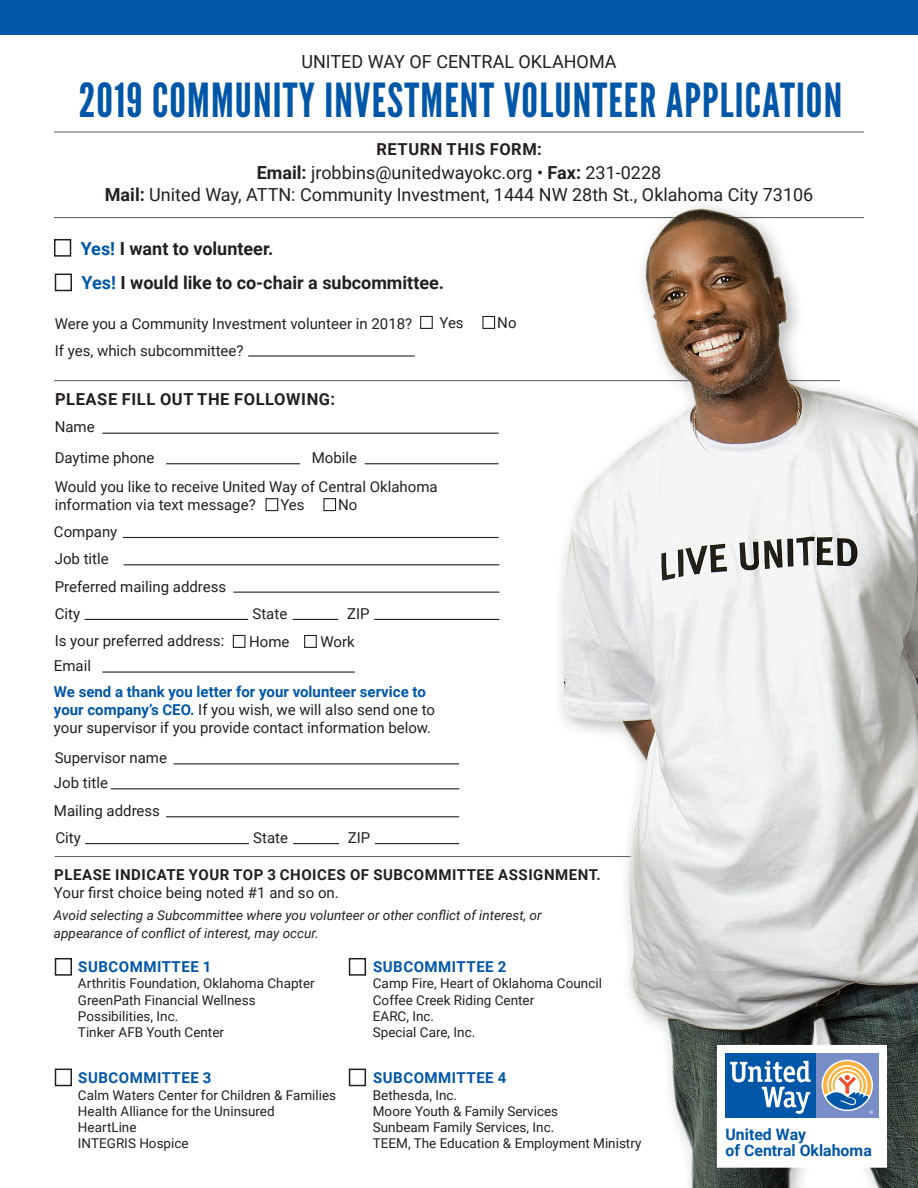
<style>
.page{position:relative;width:918px;height:1188px;background:#fff}
.page>*{position:absolute;margin:0;border:0;box-sizing:border-box;transform-origin:0 0}
.t1{font:46.8px "League Gothic";letter-spacing:.025em;color:#0056a7}
.t2{font:18px "Roboto";color:#231f20}
.t3{font:700 18px "Roboto";color:#231f20}
.t4{font:700 16.5px "Roboto";letter-spacing:.035em;color:#231f20}
.t5{font:700 15.9px/15.9px "Roboto";color:#0056a7}
.t6{font:15px/18px "Roboto";color:#231f20}
.t7{font:700 15px "Roboto";letter-spacing:.035em;color:#231f20}
.t8{font:700 15px "Roboto";letter-spacing:.035em;color:#0056a7}
.t9{font:13.5px "Roboto";color:#231f20}
.t10{font:italic 13.5px/18px "Roboto";color:#231f20}
.s1{font-weight:700}
.s2{color:#0056a7}
.s3{font-weight:700;color:#0056a7}
</style>
<div class="page">
<hr style="left:54px;top:217px;width:810px;height:1px;background:#58595b">
<hr style="left:54px;top:380px;width:786px;height:1px;background:#58595b">
<hr style="left:55px;top:856px;width:785px;height:1px;background:#58595b">
<div style="left:554px;top:191px;width:364px;height:997px;background:#fff"></div>
<img style="left:564px;top:206px;width:354px;height:982px">
<hr style="left:54px;top:132px;width:810px;height:1px;background:#58595b">
<svg style="left:717px;top:1045px;width:170px;height:123px"></svg>
<div style="left:54px;top:239px;width:17px;height:18px;border:2px solid #231f20"></div>
<div style="left:55px;top:274px;width:17px;height:17px;border:2px solid #231f20"></div>
<div style="left:420px;top:316px;width:13px;height:13px;border:1px solid #231f20"></div>
<div style="left:482px;top:316px;width:13px;height:13px;border:1px solid #231f20"></div>
<hr style="left:248px;top:355px;width:167px;height:2px;background:#231f20">
<hr style="left:102px;top:433px;width:397px;height:1px;background:#231f20">
<hr style="left:166px;top:463px;width:134px;height:1px;background:#231f20">
<hr style="left:365px;top:463px;width:134px;height:1px;background:#231f20">
<div style="left:266px;top:498px;width:12px;height:13px;border:1px solid #231f20"></div>
<div style="left:323px;top:498px;width:13px;height:13px;border:1px solid #231f20"></div>
<hr style="left:123px;top:537px;width:376px;height:1px;background:#231f20">
<hr style="left:124px;top:564px;width:375px;height:1px;background:#231f20">
<hr style="left:233px;top:592px;width:266px;height:1px;background:#231f20">
<hr style="left:85px;top:619px;width:163px;height:1px;background:#231f20">
<hr style="left:293px;top:619px;width:45px;height:1px;background:#231f20">
<hr style="left:374px;top:619px;width:125px;height:1px;background:#231f20">
<div style="left:233px;top:635px;width:12px;height:13px;border:1px solid #231f20"></div>
<div style="left:304px;top:635px;width:13px;height:13px;border:1px solid #231f20"></div>
<hr style="left:174px;top:763px;width:285px;height:1px;background:#231f20">
<hr style="left:111px;top:788px;width:348px;height:1px;background:#231f20">
<hr style="left:166px;top:816px;width:293px;height:1px;background:#231f20">
<hr style="left:85px;top:843px;width:164px;height:1px;background:#231f20">
<hr style="left:293px;top:843px;width:46px;height:1px;background:#231f20">
<hr style="left:375px;top:843px;width:84px;height:1px;background:#231f20">
<div style="left:55px;top:958px;width:17px;height:18px;border:2px solid #231f20"></div>
<div style="left:349px;top:958px;width:17px;height:18px;border:2px solid #231f20"></div>
<div style="left:55px;top:1069px;width:17px;height:17px;border:2px solid #231f20"></div>
<div style="left:349px;top:1069px;width:17px;height:17px;border:2px solid #231f20"></div>
<div style="left:0;top:0;width:918px;height:34px;background:#0056a7"></div>
<hr style="left:102px;top:671px;width:253px;height:2px;background:#231f20">
<p class="t2" style="left:301px;top:48px;width:317px">UNITED WAY OF CENTRAL OKLAHOMA</p>
<p class="t1" style="left:79px;top:72px;width:765px">2019 COMMUNITY INVESTMENT VOLUNTEER APPLICATION</p>
<p class="t4" style="left:376px;top:137px;width:167px">RETURN THIS FORM:</p>
<p class="t2" style="left:257px;top:160px;width:406px"><span class="s1">Email:</span> jrobbins@unitedwayokc.org • <span class="s1">Fax:</span> 231-0228</p>
<p class="t2" style="left:105px;top:182px;width:710px"><span class="s1">Mail:</span> United Way, ATTN: Community Investment, 1444 NW 28th St., Oklahoma City 73106</p>
<p class="t3" style="left:81px;top:236px;width:194px"><span class="s2">Yes!</span> I want to volunteer.</p>
<p class="t3" style="left:82px;top:270px;width:364px"><span class="s2">Yes!</span> I would like to co-chair a subcommittee.</p>
<p class="t6" style="left:55px;top:314px;width:359px">Were you a Community Investment volunteer in 2018?</p>
<p class="t6" style="left:440px;top:313px;width:26px">Yes</p>
<p class="t6" style="left:497px;top:313px;width:21px">No</p>
<p class="t6" style="left:55px;top:341px;width:190px">If yes, which subcommittee?</p>
<p class="t4" style="left:55px;top:387px;width:282px">PLEASE FILL OUT THE FOLLOWING:</p>
<p class="t6" style="left:55px;top:417px;width:41px">Name</p>
<p class="t6" style="left:55px;top:448px;width:101px">Daytime phone</p>
<p class="t6" style="left:312px;top:448px;width:47px">Mobile</p>
<p class="t6" style="left:55px;top:477px;width:384px">Would you like to receive United Way of Central Oklahoma information via text message?</p>
<p class="t6" style="left:280px;top:495px;width:26px">Yes</p>
<p class="t6" style="left:338px;top:495px;width:21px">No</p>
<p class="t6" style="left:54px;top:522px;width:65px">Company</p>
<p class="t6" style="left:55px;top:549px;width:56px">Job title</p>
<p class="t6" style="left:55px;top:577px;width:173px">Preferred mailing address</p>
<p class="t6" style="left:55px;top:604px;width:27px">City</p>
<p class="t6" style="left:253px;top:604px;width:36px">State</p>
<p class="t6" style="left:347px;top:604px;width:24px">ZIP</p>
<p class="t6" style="left:55px;top:631px;width:171px">Is your preferred address:</p>
<p class="t6" style="left:249px;top:632px;width:42px">Home</p>
<p class="t6" style="left:321px;top:632px;width:36px">Work</p>
<p class="t6" style="left:54px;top:682px;width:382px"><span class="s3">We send a thank you letter for your volunteer service to your company’s CEO.</span> If you wish, we will also send one to your supervisor if you provide contact information below.</p>
<p class="t6" style="left:55px;top:748px;width:114px">Supervisor name</p>
<p class="t6" style="left:54px;top:773px;width:56px">Job title</p>
<p class="t6" style="left:54px;top:801px;width:108px">Mailing address</p>
<p class="t6" style="left:55px;top:828px;width:27px">City</p>
<p class="t6" style="left:253px;top:828px;width:36px">State</p>
<p class="t6" style="left:348px;top:828px;width:24px">ZIP</p>
<p class="t7" style="left:54px;top:864px;width:548px">PLEASE INDICATE YOUR TOP 3 CHOICES OF SUBCOMMITTEE ASSIGNMENT.</p>
<p class="t6" style="left:54px;top:883px;width:286px">Your first choice being noted #1 and so on.</p>
<p class="t10" style="left:54px;top:906px;width:489px">Avoid selecting a Subcommittee where you volunteer or other conflict of interest, or appearance of conflict of interest, may occur.</p>
<p class="t8" style="left:78px;top:956px;width:135px">SUBCOMMITTEE 1</p>
<p class="t9" style="left:78px;top:974px;width:238px">Arthritis Foundation, Oklahoma Chapter</p>
<p class="t9" style="left:78px;top:990px;width:179px">GreenPath Financial Wellness</p>
<p class="t9" style="left:78px;top:1007px;width:102px">Possibilities, Inc.</p>
<p class="t9" style="left:78px;top:1023px;width:148px">Tinker AFB Youth Center</p>
<p class="t6" style="left:54px;top:657px;width:39px">Email</p>
<p class="t8" style="left:373px;top:956px;width:135px">SUBCOMMITTEE 2</p>
<p class="t9" style="left:373px;top:974px;width:231px">Camp Fire, Heart of Oklahoma Council</p>
<p class="t9" style="left:373px;top:990px;width:163px">Coffee Creek Riding Center</p>
<p class="t9" style="left:373px;top:1007px;width:63px">EARC, Inc.</p>
<p class="t9" style="left:373px;top:1023px;width:104px">Special Care, Inc.</p>
<p class="t8" style="left:78px;top:1068px;width:135px">SUBCOMMITTEE 3</p>
<p class="t9" style="left:78px;top:1085px;width:260px">Calm Waters Center for Children &amp; Families</p>
<p class="t9" style="left:78px;top:1101px;width:198px">Health Alliance for the Uninsured</p>
<p class="t9" style="left:78px;top:1118px;width:60px">HeartLine</p>
<p class="t9" style="left:78px;top:1134px;width:112px">INTEGRIS Hospice</p>
<p class="t8" style="left:373px;top:1068px;width:135px">SUBCOMMITTEE 4</p>
<p class="t9" style="left:373px;top:1085px;width:86px">Bethesda, Inc.</p>
<p class="t9" style="left:373px;top:1101px;width:187px">Moore Youth &amp; Family Services</p>
<p class="t9" style="left:373px;top:1118px;width:183px">Sunbeam Family Services, Inc.</p>
<p class="t9" style="left:373px;top:1134px;width:270px">TEEM, The Education &amp; Employment Ministry</p>
<p class="t5" style="left:726px;top:1125px;width:148px">United Way<br>of Central Oklahoma</p>
</div>
